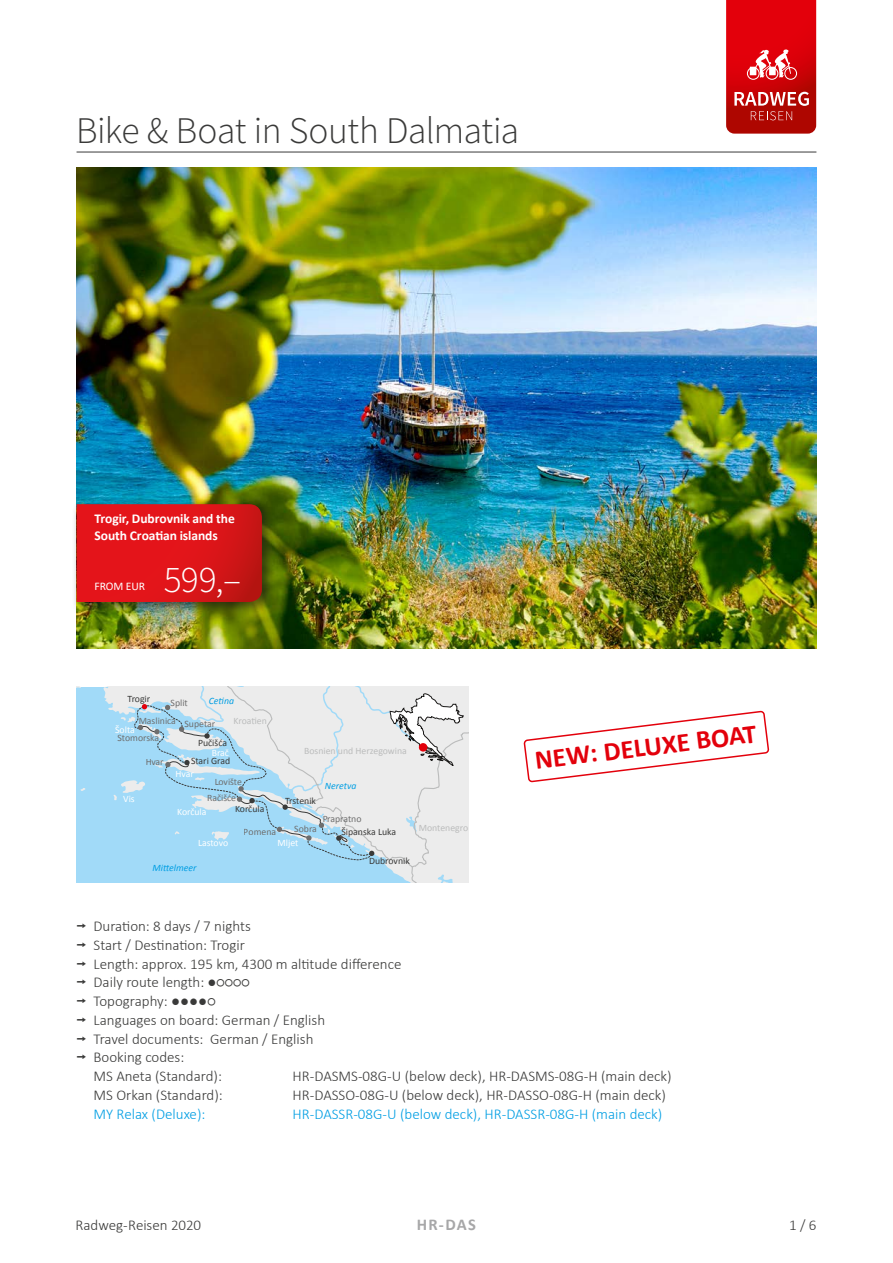
<style>
.page{position:relative;width:893px;height:1263px;background:#fff}
.page>*{position:absolute;margin:0;border:0;box-sizing:border-box;transform-origin:0 0}
.t1{font:300 37.5px "Source Sans Pro";letter-spacing:-.02em;color:#3a3a39}
.t2{font:300 37.5px "Source Sans Pro";color:#fff}
.t3{font:700 27px "Calibri";color:#e3000b}
.t4{font:700 16.5px "Calibri";color:#a7a7a8}
.t5{font:300 15px "Calibri";color:#3a3a39}
.t6{font:300 15px "Calibri";color:#009ee3}
.t7{font:700 13.5px/17.2px "Calibri";letter-spacing:-.005em;color:#fff}
.t8{font:11.7px "Calibri";letter-spacing:-.01em;color:#fff}
.t9{font:9.75px "Calibri";color:#6e6e6e}
.t10{font:9.75px "Calibri";color:#3a3a39}
.t11{font:9.75px "Calibri";color:#bbbcbc}
.t12{font:9.75px "Calibri";color:#fff}
.t13{font:italic 9.75px "Calibri";color:#009ee3}
.s1{font-family:"Interstate";font-weight:400}
</style>
<div class="page">
<img style="left:77px;top:167px;width:739px;height:482px">
<div style="left:77px;top:687px;width:36px;height:195px;background:#a1daf8"></div>
<div style="left:78px;top:687px;width:35px;height:118px;background:#a1daf8"></div>
<svg style="left:113px;top:687px;width:356px;height:195px;background:#c9e0ed"></svg>
<div style="left:419px;top:743px;width:8px;height:8px;background:#e3000b;border-radius:50%"></div>
<div style="left:72px;top:499px;width:203px;height:116px;background:#181716;opacity:.6"></div>
<svg style="left:77px;top:504px;width:185px;height:98px;background:#db1418"></svg>
<svg style="left:523px;top:710px;width:247px;height:73px"></svg>
<svg style="left:726px;top:0;width:90px;height:134px;background:#d41c20"></svg>
<hr style="left:77px;top:152px;width:739px;height:1px;background:#3a3a39">
<h1 class="t1" style="left:76px;top:107px;width:445px">Bike &amp; Boat in South Dalmatia</h1>
<p class="t7" style="left:95px;top:509px;width:142px">Trogir, Dubrovnik and the<br>South Croatian islands</p>
<p class="t8" style="left:95px;top:578px;width:52px">FROM EUR</p>
<h1 class="t2" style="left:164px;top:557px;width:79px">599,–</h1>
<p class="t10" style="left:128px;top:692px;width:24px">Trogir</p>
<p class="t9" style="left:171px;top:696px;width:19px">Split</p>
<p class="t13" style="left:209px;top:694px;width:27px">Cetina</p>
<p class="t9" style="left:139px;top:714px;width:39px">Maslinica</p>
<p class="t12" style="left:115px;top:723px;width:21px">Šolta</p>
<p class="t9" style="left:117px;top:732px;width:43px">Stomorska</p>
<p class="t9" style="left:184px;top:717px;width:32px">Supetar</p>
<p class="t10" style="left:198px;top:737px;width:31px">Pučišća</p>
<p class="t11" style="left:234px;top:714px;width:35px">Kroatien</p>
<p class="t9" style="left:145px;top:756px;width:20px">Hvar</p>
<p class="t12" style="left:212px;top:746px;width:19px">Brač</p>
<p class="t10" style="left:191px;top:755px;width:41px">Stari Grad</p>
<p class="t11" style="left:304px;top:744px;width:104px">Bosnien und Herzegowina</p>
<p class="t12" style="left:123px;top:792px;width:13px">Vis</p>
<p class="t12" style="left:176px;top:768px;width:20px">Hvar</p>
<p class="t9" style="left:214px;top:775px;width:29px">Lovište</p>
<p class="t10" style="left:235px;top:802px;width:31px">Korčula</p>
<p class="t13" style="left:325px;top:779px;width:33px">Neretva</p>
<p class="t9" style="left:207px;top:792px;width:31px">Račišće</p>
<p class="t10" style="left:285px;top:794px;width:32px">Trstenik</p>
<p class="t12" style="left:177px;top:805px;width:31px">Korčula</p>
<p class="t12" style="left:198px;top:837px;width:32px">Lastovo</p>
<p class="t12" style="left:278px;top:836px;width:22px">Mljet</p>
<p class="t9" style="left:322px;top:812px;width:41px">Prapratno</p>
<p class="t9" style="left:294px;top:823px;width:24px">Sobra</p>
<p class="t10" style="left:341px;top:825px;width:56px">Šipanska Luka</p>
<p class="t9" style="left:244px;top:825px;width:34px">Pomena</p>
<p class="t13" style="left:152px;top:861px;width:45px">Mittelmeer</p>
<p class="t10" style="left:369px;top:855px;width:42px">Dubrovnik</p>
<p class="t11" style="left:419px;top:822px;width:51px">Montenegro</p>
<h2 class="t3" style="left:533px;top:741px;width:224px;rotate:-7deg">NEW: DELUXE BOAT</h2>
<p class="t5" style="left:77px;top:917px;width:176px"><span class="s1">¬</span> Duration: 8 days / 7 nights</p>
<p class="t5" style="left:77px;top:935px;width:170px"><span class="s1">¬</span> Start / Destination: Trogir</p>
<p class="t5" style="left:77px;top:954px;width:326px"><span class="s1">¬</span> Length: approx. 195 km, 4300 m altitude difference</p>
<p class="t5" style="left:77px;top:973px;width:175px"><span class="s1">¬</span> Daily route length: ●○○○○</p>
<p class="t5" style="left:77px;top:992px;width:141px"><span class="s1">¬</span> Topography: ●●●●○</p>
<p class="t5" style="left:77px;top:1010px;width:250px"><span class="s1">¬</span> Languages on board: German / English</p>
<p class="t5" style="left:77px;top:1029px;width:238px"><span class="s1">¬</span> Travel documents: German / English</p>
<p class="t5" style="left:77px;top:1048px;width:109px"><span class="s1">¬</span> Booking codes:</p>
<p class="t5" style="left:94px;top:1067px;width:130px">MS Aneta (Standard):</p>
<p class="t5" style="left:293px;top:1067px;width:381px">HR-DASMS-08G-U (below deck), HR-DASMS-08G-H (main deck)</p>
<p class="t5" style="left:94px;top:1085px;width:131px">MS Orkan (Standard):</p>
<p class="t5" style="left:293px;top:1085px;width:375px">HR-DASSO-08G-U (below deck), HR-DASSO-08G-H (main deck)</p>
<p class="t6" style="left:94px;top:1104px;width:113px">MY Relax (Deluxe):</p>
<p class="t6" style="left:293px;top:1104px;width:371px">HR-DASSR-08G-U (below deck), HR-DASSR-08G-H (main deck)</p>
<p class="t5" style="left:75px;top:1216px;width:127px">Radweg-Reisen 2020</p>
<p class="t4" style="left:417px;top:1213px;width:61px">HR-DAS</p>
<p class="t5" style="left:789px;top:1216px;width:29px">1 / 6</p>
</div>
